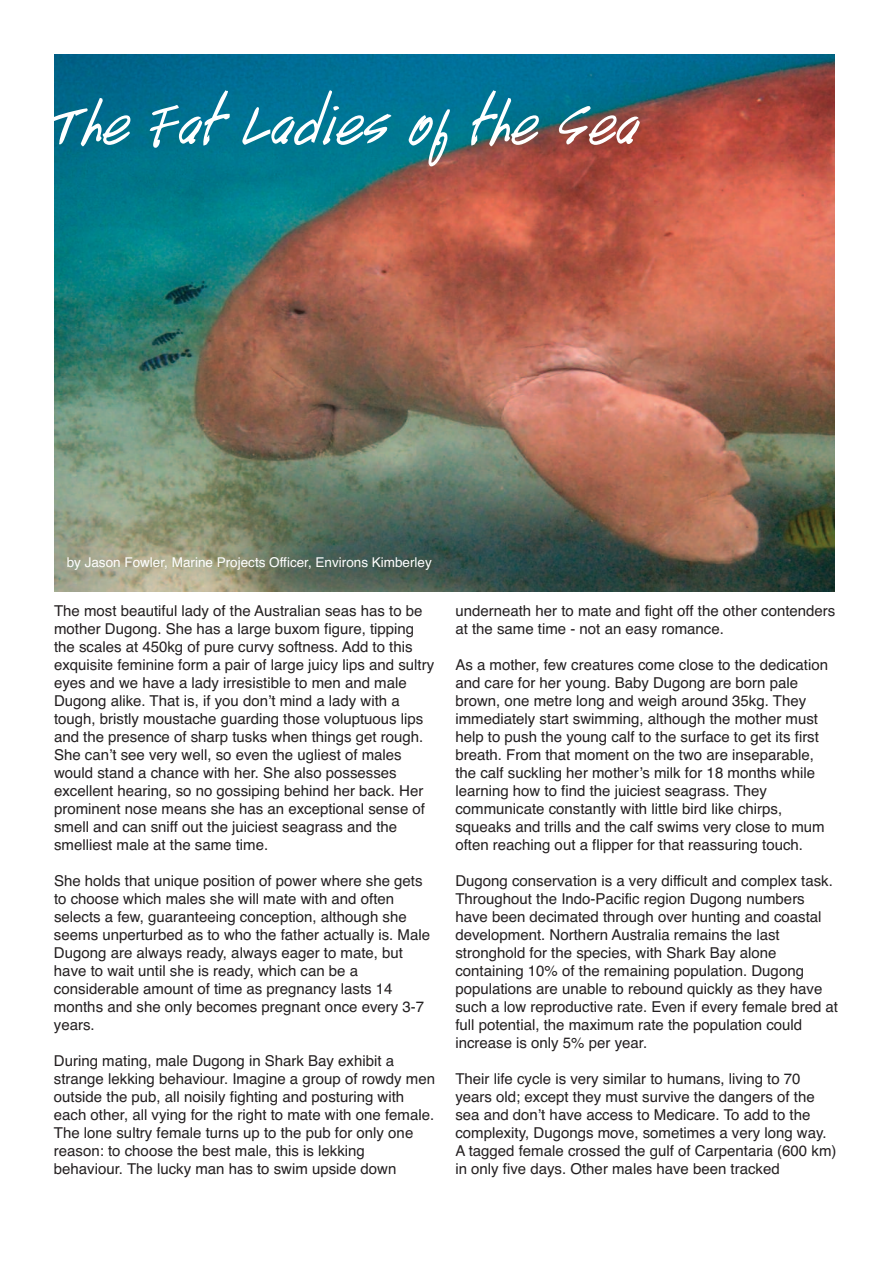
<style>
.page{position:relative;width:893px;height:1263px;background:#fff}
.page>*{position:absolute;margin:0;border:0;box-sizing:border-box;transform-origin:0 0}
.t1{font:700 54px "Handwriting";color:#fff}
.t2{font:15px/18px "Helvetica";color:#231f20}
.t3{font:13.5px "Helvetica";color:#fff}
</style>
<div class="page">
<img style="left:54px;top:54px;width:780px;height:537px">
<h1 class="t1" style="left:54px;top:93px;width:588px">The Fat Ladies of the Sea</h1>
<p class="t3" style="left:67px;top:555px;width:367px">by Jason Fowler, Marine Projects Officer, Environs Kimberley</p>
<p class="t2" style="left:54px;top:602px;width:382px">The most beautiful lady of the Australian seas has to be mother Dugong. She has a large buxom figure, tipping the scales at 450kg of pure curvy softness. Add to this exquisite feminine form a pair of large juicy lips and sultry eyes and we have a lady irresistible to men and male Dugong alike. That is, if you don’t mind a lady with a tough, bristly moustache guarding those voluptuous lips and the presence of sharp tusks when things get rough.<br>She can’t see very well, so even the ugliest of males would stand a chance with her. She also possesses excellent hearing, so no gossiping behind her back. Her prominent nose means she has an exceptional sense of smell and can sniff out the juiciest seagrass and the smelliest male at the same time.</p>
<p class="t2" style="left:54px;top:872px;width:378px">She holds that unique position of power where she gets to choose which males she will mate with and often selects a few, guaranteeing conception, although she seems unperturbed as to who the father actually is. Male Dugong are always ready, always eager to mate, but have to wait until she is ready, which can be a considerable amount of time as pregnancy lasts 14 months and she only becomes pregnant once every 3-7 years.</p>
<p class="t2" style="left:54px;top:1052px;width:383px">During mating, male Dugong in Shark Bay exhibit a strange lekking behaviour. Imagine a group of rowdy men outside the pub, all noisily fighting and posturing with each other, all vying for the right to mate with one female.<br>The lone sultry female turns up to the pub for only one reason: to choose the best male, this is lekking behaviour. The lucky man has to swim upside down</p>
<p class="t2" style="left:455px;top:602px;width:381px">underneath her to mate and fight off the other contenders at the same time - not an easy romance.</p>
<p class="t2" style="left:455px;top:656px;width:374px">As a mother, few creatures come close to the dedication and care for her young. Baby Dugong are born pale brown, one metre long and weigh around 35kg. They immediately start swimming, although the mother must help to push the young calf to the surface to get its first breath. From that moment on the two are inseparable, the calf suckling her mother’s milk for 18 months while learning how to find the juiciest seagrass. They communicate constantly with little bird like chirps, squeaks and trills and the calf swims very close to mum often reaching out a flipper for that reassuring touch.</p>
<p class="t2" style="left:455px;top:872px;width:384px">Dugong conservation is a very difficult and complex task.<br>Throughout the Indo-Pacific region Dugong numbers have been decimated through over hunting and coastal development. Northern Australia remains the last stronghold for the species, with Shark Bay alone containing 10% of the remaining population. Dugong populations are unable to rebound quickly as they have such a low reproductive rate. Even if every female bred at full potential, the maximum rate the population could increase is only 5% per year.</p>
<p class="t2" style="left:455px;top:1070px;width:383px">Their life cycle is very similar to humans, living to 70 years old; except they must survive the dangers of the sea and don’t have access to Medicare. To add to the complexity, Dugongs move, sometimes a very long way.<br>A tagged female crossed the gulf of Carpentaria (600 km) in only five days. Other males have been tracked</p>
</div>
